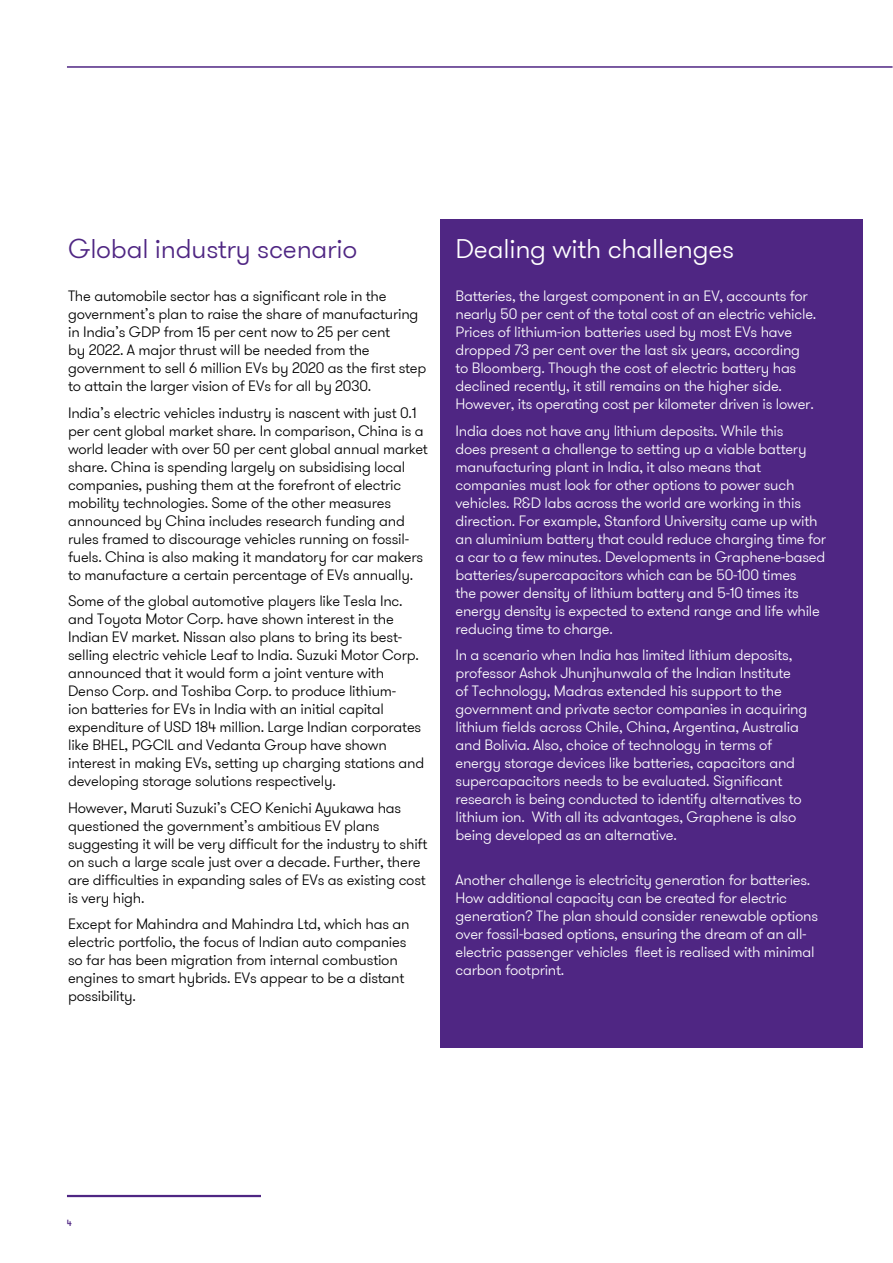
<style>
.page{position:relative;width:893px;height:1263px;background:#fff}
.page>*{position:absolute;margin:0;border:0;box-sizing:border-box;transform-origin:0 0}
.t1{font:300 27px "GT Walsheim Pro";letter-spacing:-.01em;color:#4f2683}
.t2{font:300 27px "GT Walsheim Pro";letter-spacing:-.01em;color:#fff}
.t3{font:300 15px/18px "GT Walsheim Pro";letter-spacing:-.015em;color:#000}
.t4{font:300 15px/18px "GT Walsheim Pro";letter-spacing:-.015em;color:#fff}
.t5{font:500 9px "GT Walsheim Pro";color:#4f2683}
</style>
<div class="page">
<hr style="left:67px;top:1195px;width:194px;height:2px;background:#4f2683">
<div style="left:440px;top:219px;width:423px;height:828px;background:#4f2683"></div>
<hr style="left:67px;top:66px;width:826px;height:2px;background:#4f2683">
<h1 class="t1" style="left:68px;top:231px;width:291px">Global industry scenario</h1>
<h1 class="t2" style="left:455px;top:231px;width:280px">Dealing with challenges</h1>
<p class="t4" style="left:455px;top:287px;width:362px">Batteries, the largest component in an EV, accounts for nearly 50 per cent of the total cost of an electric vehicle.<br>Prices of lithium-ion batteries used by most EVs have dropped 73 per cent over the last six years, according to Bloomberg. Though the cost of electric battery has declined recently, it still remains on the higher side.<br>However, its operating cost per kilometer driven is lower.</p>
<p class="t4" style="left:455px;top:422px;width:372px">India does not have any lithium deposits. While this<br>does present a challenge to setting up a viable battery manufacturing plant in India, it also means that companies must look for other options to power such vehicles. R&amp;D labs across the world are working in this direction. For example, Stanford University came up with an aluminium battery that could reduce charging time for a car to a few minutes. Developments in Graphene-based batteries/supercapacitors which can be 50-100 times<br>the power density of lithium battery and 5-10 times its energy density is expected to extend range and life while reducing time to charge.</p>
<p class="t4" style="left:455px;top:646px;width:353px">In a scenario when India has limited lithium deposits, professor Ashok Jhunjhunwala of the Indian Institute of Technology, Madras extended his support to the government and private sector companies in acquiring lithium fields across Chile, China, Argentina, Australia and Bolivia. Also, choice of technology in terms of energy storage devices like batteries, capacitors and supercapacitors needs to be evaluated. Significant research is being conducted to identify alternatives to lithium ion. With all its advantages, Graphene is also being developed as an alternative.</p>
<p class="t4" style="left:455px;top:871px;width:364px">Another challenge is electricity generation for batteries.<br>How additional capacity can be created for electric generation? The plan should consider renewable options over fossil-based options, ensuring the dream of an all&shy;electric passenger vehicles fleet is realised with minimal carbon footprint.</p>
<p class="t3" style="left:68px;top:287px;width:360px">The automobile sector has a significant role in the government’s plan to raise the share of manufacturing in India’s GDP from 15 per cent now to 25 per cent<br>by 2022. A major thrust will be needed from the government to sell 6 million EVs by 2020 as the first step to attain the larger vision of EVs for all by 2030.</p>
<p class="t3" style="left:68px;top:404px;width:361px">India’s electric vehicles industry is nascent with just 0.1 per cent global market share. In comparison, China is a world leader with over 50 per cent global annual market share. China is spending largely on subsidising local companies, pushing them at the forefront of electric mobility technologies. Some of the other measures announced by China includes research funding and rules framed to discourage vehicles running on fossil&shy;fuels. China is also making it mandatory for car makers to manufacture a certain percentage of EVs annually.</p>
<p class="t3" style="left:68px;top:592px;width:358px">Some of the global automotive players like Tesla Inc. and Toyota Motor Corp. have shown interest in the Indian EV market. Nissan also plans to bring its best&shy;selling electric vehicle Leaf to India. Suzuki Motor Corp. announced that it would form a joint venture with Denso Corp. and Toshiba Corp. to produce lithium-<br>ion batteries for EVs in India with an initial capital expenditure of USD 184 million. Large Indian corporates like BHEL, PGCIL and Vedanta Group have shown interest in making EVs, setting up charging stations and developing storage solutions respectively.</p>
<p class="t3" style="left:68px;top:799px;width:361px">However, Maruti Suzuki’s CEO Kenichi Ayukawa has questioned the government’s ambitious EV plans suggesting it will be very difficult for the industry to shift on such a large scale just over a decade. Further, there are difficulties in expanding sales of EVs as existing cost is very high.</p>
<p class="t3" style="left:68px;top:915px;width:343px">Except for Mahindra and Mahindra Ltd, which has an electric portfolio, the focus of Indian auto companies so far has been migration from internal combustion engines to smart hybrids. EVs appear to be a distant possibility.</p>
<p class="t5" style="left:67px;top:1217px;width:7px">4</p>
</div>
